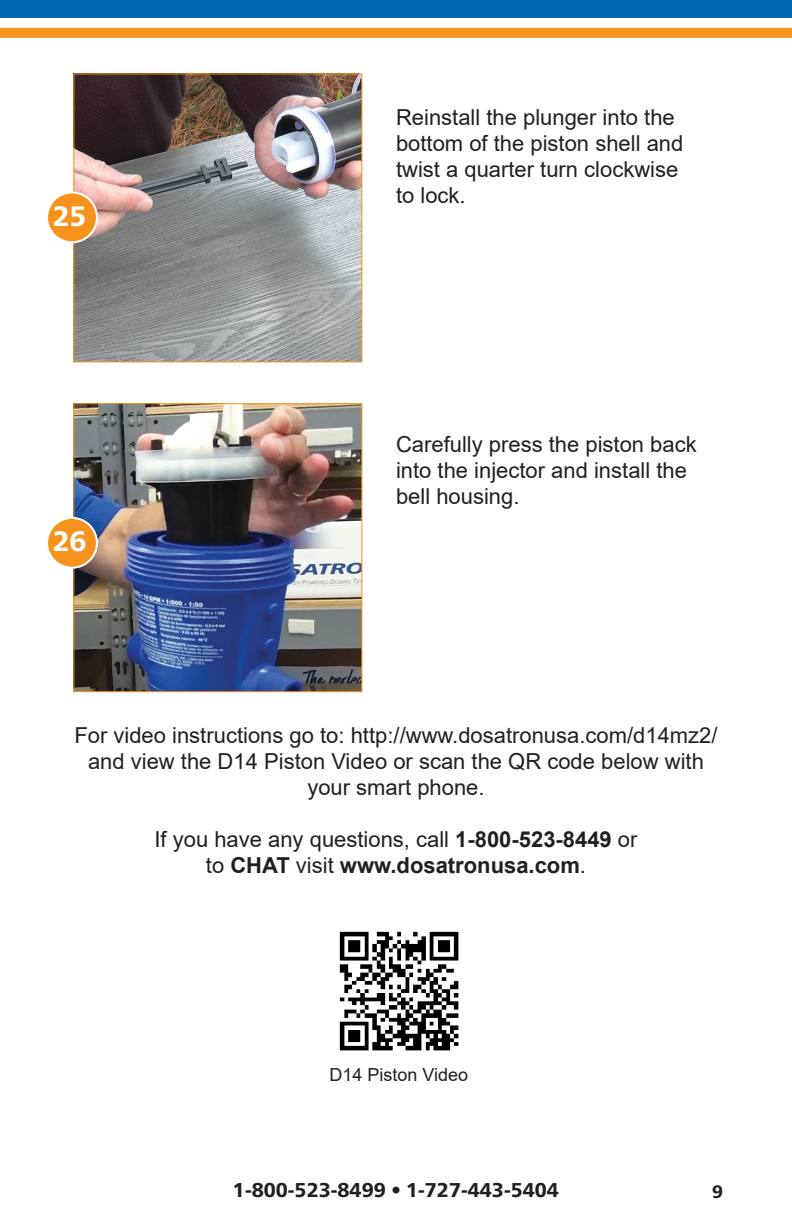
<style>
.page{position:relative;width:792px;height:1224px;background:#fff}
.page>*{position:absolute;margin:0;border:0;box-sizing:border-box;transform-origin:0 0}
.t1{font:800 28px "Frutiger Neue LT Pro";color:#fff}
.t2{font:22px/26px "Arial";color:#231f20}
.t3{font:700 22px "Arial";color:#231f20}
.t4{font:800 20px "Frutiger Neue LT Pro";color:#231f20}
.t5{font:18px "Arial";color:#231f20}
.t6{font:800 18px "Frutiger Neue LT Pro";color:#231f20}
.s1{font-weight:700}
.s2{font-weight:400}
</style>
<div class="page">
<div style="left:0;top:0;width:792px;height:18px;background:#0166b3"></div>
<div style="left:0;top:28px;width:792px;height:10px;background:#f7931d"></div>
<img style="left:75px;top:405px;width:285px;height:285px">
<div style="left:73px;top:403px;width:289px;height:289px;border:1px solid #f7931d"></div>
<img style="left:75px;top:75px;width:285px;height:285px">
<div style="left:73px;top:73px;width:289px;height:289px;border:1px solid #f7931d"></div>
<div style="left:47px;top:192px;width:50px;height:50px;background:#f7931d;border-radius:50%"></div>
<div style="left:46px;top:191px;width:52px;height:52px;border:2px solid #fff;border-radius:50%"></div>
<div style="left:47px;top:518px;width:50px;height:50px;background:#f7931d;border-radius:50%"></div>
<div style="left:46px;top:517px;width:52px;height:52px;border:2px solid #fff;border-radius:50%"></div>
<img style="left:339px;top:931px;width:120px;height:120px">
<p class="t1" style="left:53px;top:199px;width:35px">25</p>
<p class="t1" style="left:53px;top:525px;width:35px">26</p>
<p class="t2" style="left:396px;top:105px;width:280px">Reinstall the plunger into the</p>
<p class="t2" style="left:396px;top:131px;width:289px">bottom of the piston shell and twist a quarter turn clockwise</p>
<p class="t2" style="left:396px;top:183px;width:71px">to lock.</p>
<p class="t2" style="left:396px;top:431px;width:302px">Carefully press the piston back into the injector and install the bell housing.</p>
<p class="t2" style="left:74px;top:722px;width:645px;text-align:center">For video instructions go to: http://www.dosatronusa.com/d14mz2/ and view the D14 Piston Video or scan the QR code below with your smart phone.</p>
<p class="t2" style="left:154px;top:826px;width:485px">If you have any questions, call <span class="s1">1-800-523-8449</span> or</p>
<p class="t3" style="left:206px;top:850px;width:382px"><span class="s2">to</span> CHAT <span class="s2">visit</span> www.dosatronusa.com<span class="s2">.</span></p>
<p class="t5" style="left:329px;top:1062px;width:140px">D14 Piston Video</p>
<p class="t4" style="left:233px;top:1178px;width:328px">1-800-523-8499 • 1-727-443-5404</p>
<p class="t6" style="left:712px;top:1181px;width:12px">9</p>
</div>
